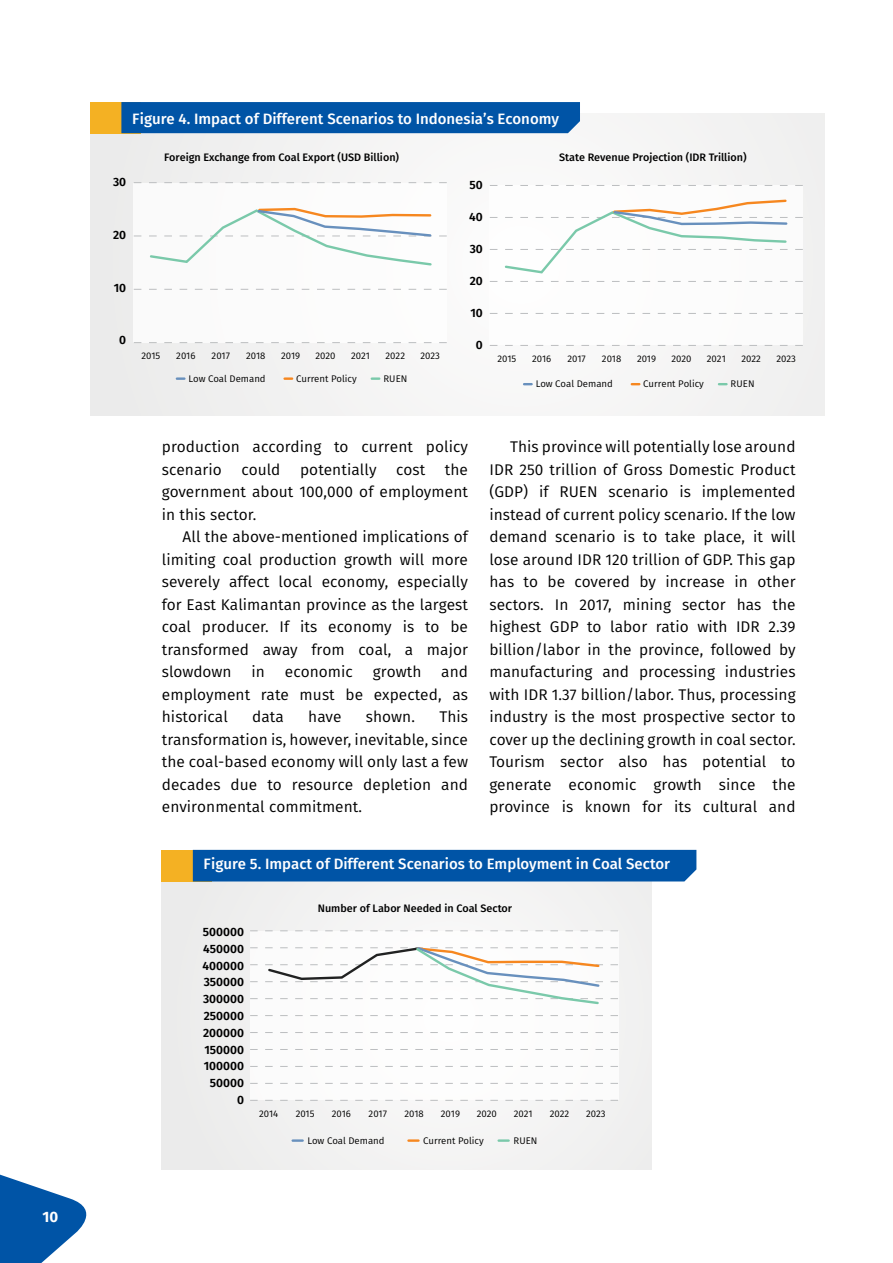
<style>
.page{position:relative;width:893px;height:1263px;background:#fff}
.page>*{position:absolute;margin:0;border:0;box-sizing:border-box;transform-origin:0 0}
.t1{font:15.45px/22.5px "Fira Sans";letter-spacing:.005em;color:#000;text-align:justify}
.t2{font:500 15px "Fira Sans";color:#fff}
.t3{font:700 15px "Fira Sans";color:#fff}
.t4{font:600 12px/16.8px "Fira Sans";color:#000;text-align:right}
.t5{font:500 10.8px "Fira Sans";color:#000}
.t6{font:9.6px "Fira Sans";color:#000}
</style>
<div class="page">
<svg style="left:0;top:1174px;width:87px;height:89px"></svg>
<div style="left:90px;top:113px;width:735px;height:302px;background:#f4f3f3"></div>
<div style="left:90px;top:102px;width:51px;height:31px;background:#f4b123"></div>
<div style="left:121px;top:102px;width:459px;height:31px;background:#0054a6"></div>
<div style="left:134px;top:183px;width:313px;height:159px;background:#fff"></div>
<svg style="left:134px;top:182px;width:313px;height:1px"></svg>
<svg style="left:134px;top:289px;width:313px;height:1px"></svg>
<svg style="left:134px;top:342px;width:313px;height:1px"></svg>
<svg style="left:177px;top:377px;width:7px;height:3px"></svg>
<svg style="left:372px;top:377px;width:7px;height:3px"></svg>
<svg style="left:285px;top:377px;width:7px;height:3px"></svg>
<svg style="left:134px;top:207px;width:313px;height:59px"></svg>
<div style="left:490px;top:186px;width:313px;height:159px;background:#fff"></div>
<svg style="left:490px;top:185px;width:313px;height:1px"></svg>
<svg style="left:490px;top:313px;width:313px;height:1px"></svg>
<svg style="left:490px;top:281px;width:313px;height:1px"></svg>
<svg style="left:490px;top:345px;width:313px;height:1px"></svg>
<svg style="left:524px;top:383px;width:8px;height:2px"></svg>
<svg style="left:719px;top:383px;width:7px;height:2px"></svg>
<svg style="left:632px;top:383px;width:7px;height:2px"></svg>
<svg style="left:490px;top:199px;width:313px;height:75px"></svg>
<div style="left:162px;top:861px;width:489px;height:308px;background:#f1f1f0"></div>
<div style="left:162px;top:850px;width:50px;height:31px;background:#f4b123"></div>
<div style="left:193px;top:850px;width:503px;height:31px;background:#0054a6"></div>
<div style="left:250px;top:931px;width:368px;height:169px;background:#fff"></div>
<svg style="left:250px;top:930px;width:368px;height:1px"></svg>
<svg style="left:250px;top:1049px;width:368px;height:1px"></svg>
<svg style="left:250px;top:1066px;width:368px;height:1px"></svg>
<svg style="left:250px;top:1015px;width:368px;height:1px"></svg>
<svg style="left:250px;top:1032px;width:368px;height:1px"></svg>
<svg style="left:250px;top:1100px;width:368px;height:1px"></svg>
<svg style="left:250px;top:1083px;width:368px;height:1px"></svg>
<svg style="left:293px;top:1139px;width:10px;height:3px"></svg>
<svg style="left:499px;top:1139px;width:10px;height:3px"></svg>
<svg style="left:408px;top:1139px;width:10px;height:3px"></svg>
<svg style="left:250px;top:947px;width:368px;height:58px"></svg>
<p class="t3" style="left:43px;top:1204px;width:17px">10</p>
<p class="t2" style="left:132px;top:107px;width:428px">Figure 4. Impact of Different Scenarios to Indonesia’s Economy</p>
<p class="t4" style="left:113px;top:173px;width:15px">30</p>
<p class="t4" style="left:113px;top:225px;width:15px">20</p>
<p class="t5" style="left:164px;top:149px;width:236px">Foreign Exchange from Coal Export (USD Billion)</p>
<p class="t4" style="left:114px;top:278px;width:14px">10</p>
<p class="t4" style="left:119px;top:331px;width:8px">0</p>
<p class="t6" style="left:142px;top:348px;width:20px">2015</p>
<p class="t6" style="left:176px;top:348px;width:21px">2016</p>
<p class="t6" style="left:212px;top:348px;width:20px">2017</p>
<p class="t6" style="left:246px;top:348px;width:21px">2018</p>
<p class="t6" style="left:281px;top:348px;width:21px">2019</p>
<p class="t6" style="left:315px;top:348px;width:22px">2020</p>
<p class="t6" style="left:351px;top:348px;width:20px">2021</p>
<p class="t6" style="left:386px;top:348px;width:21px">2022</p>
<p class="t6" style="left:420px;top:348px;width:21px">2023</p>
<p class="t6" style="left:188px;top:371px;width:79px">Low Coal Demand</p>
<p class="t6" style="left:296px;top:371px;width:62px">Current Policy</p>
<p class="t6" style="left:383px;top:371px;width:26px">RUEN</p>
<p class="t4" style="left:470px;top:176px;width:15px">50</p>
<p class="t4" style="left:469px;top:208px;width:15px">40</p>
<p class="t4" style="left:470px;top:239px;width:15px">30</p>
<p class="t4" style="left:470px;top:271px;width:15px">20</p>
<p class="t4" style="left:470px;top:303px;width:14px">10</p>
<p class="t4" style="left:476px;top:335px;width:8px">0</p>
<p class="t5" style="left:559px;top:149px;width:189px">State Revenue Projection (IDR Trillion)</p>
<p class="t6" style="left:497px;top:351px;width:20px">2015</p>
<p class="t6" style="left:532px;top:351px;width:21px">2016</p>
<p class="t6" style="left:568px;top:351px;width:20px">2017</p>
<p class="t6" style="left:602px;top:351px;width:21px">2018</p>
<p class="t6" style="left:637px;top:351px;width:21px">2019</p>
<p class="t6" style="left:671px;top:351px;width:22px">2020</p>
<p class="t6" style="left:707px;top:351px;width:20px">2021</p>
<p class="t6" style="left:741px;top:351px;width:21px">2022</p>
<p class="t6" style="left:776px;top:351px;width:21px">2023</p>
<p class="t6" style="left:536px;top:377px;width:79px">Low Coal Demand</p>
<p class="t6" style="left:643px;top:377px;width:62px">Current Policy</p>
<p class="t6" style="left:731px;top:377px;width:26px">RUEN</p>
<p class="t1" style="left:162px;top:435px;width:308px">production according to current policy scenario</p>
<p class="t1" style="left:241px;top:458px;width:40px">could</p>
<p class="t1" style="left:300px;top:458px;width:78px">potentially</p>
<p class="t1" style="left:396px;top:458px;width:31px">cost</p>
<p class="t1" style="left:162px;top:458px;width:308px;text-indent:283px">the government about 100,000 of employment in this sector.</p>
<p class="t1" style="left:162px;top:525px;width:308px;text-indent:21px">All the above-mentioned implications of limiting coal production growth will more severely affect local economy, especially for East Kalimantan province as the largest coal producer. If its economy is to be transformed away from coal, a major slowdown</p>
<p class="t1" style="left:252px;top:660px;width:15px">in</p>
<p class="t1" style="left:285px;top:660px;width:70px">economic</p>
<p class="t1" style="left:373px;top:660px;width:50px">growth</p>
<p class="t1" style="left:162px;top:660px;width:308px;text-indent:279px">and employment rate must be expected, as historical</p>
<p class="t1" style="left:162px;top:705px;width:308px;text-indent:277px">This transformation is, however, inevitable, since the coal-based economy will only last a few decades due to resource depletion and environmental commitment.</p>
<p class="t1" style="left:252px;top:705px;width:33px">data</p>
<p class="t1" style="left:308px;top:705px;width:35px">have</p>
<p class="t1" style="left:366px;top:705px;width:51px">shown.</p>
<p class="t1" style="left:489px;top:435px;width:308px;text-indent:21px">This province will potentially lose around IDR 250 trillion of Gross Domestic Product (GDP) if RUEN scenario is implemented instead of current policy scenario. If the low demand scenario is to take place, it will lose around IDR 120 trillion of GDP. This gap has to be covered by increase in other sectors. In 2017, mining sector has the highest GDP to labor ratio with IDR 2.39 billion/labor in the province, followed by manufacturing and processing industries with IDR 1.37 billion/labor. Thus, processing industry is the most prospective sector to cover up the declining growth in coal sector.<br>Tourism sector also has potential to generate economic growth since the province is known for its cultural and</p>
<p class="t2" style="left:203px;top:852px;width:468px">Figure 5. Impact of Different Scenarios to Employment in Coal Sector</p>
<p class="t4" style="left:203px;top:923px;width:43px">500000<br>450000<br>400000<br>350000<br>300000<br>250000<br>200000<br>150000<br>100000<br>50000<br>0</p>
<p class="t5" style="left:318px;top:899px;width:196px">Number of Labor Needed in Coal Sector</p>
<p class="t6" style="left:259px;top:1106px;width:21px">2014</p>
<p class="t6" style="left:296px;top:1106px;width:20px">2015</p>
<p class="t6" style="left:332px;top:1106px;width:21px">2016</p>
<p class="t6" style="left:369px;top:1106px;width:20px">2017</p>
<p class="t6" style="left:404px;top:1106px;width:21px">2018</p>
<p class="t6" style="left:441px;top:1106px;width:21px">2019</p>
<p class="t6" style="left:477px;top:1106px;width:22px">2020</p>
<p class="t6" style="left:514px;top:1106px;width:20px">2021</p>
<p class="t6" style="left:550px;top:1106px;width:21px">2022</p>
<p class="t6" style="left:586px;top:1106px;width:21px">2023</p>
<p class="t6" style="left:307px;top:1133px;width:79px">Low Coal Demand</p>
<p class="t6" style="left:423px;top:1133px;width:62px">Current Policy</p>
<p class="t6" style="left:513px;top:1133px;width:26px">RUEN</p>
</div>
